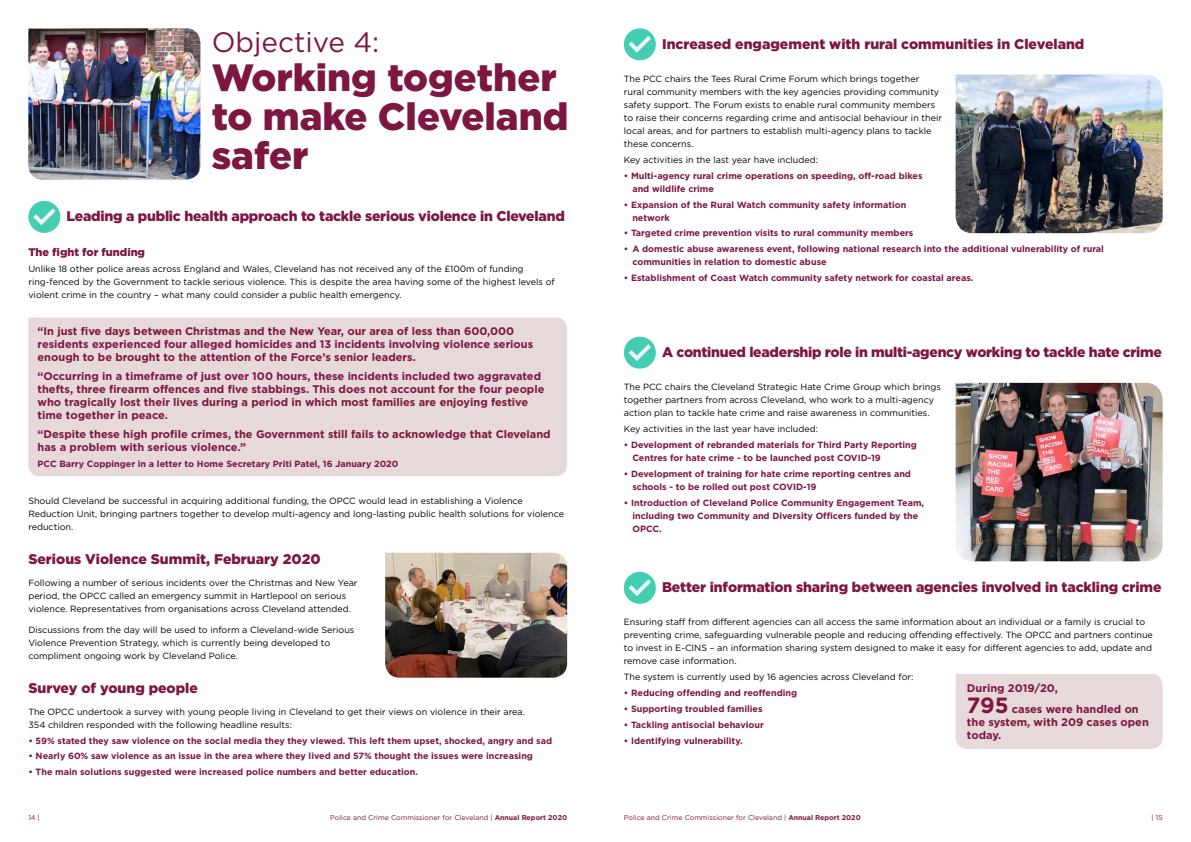
<style>
.page{position:relative;width:1191px;height:842px;background:#fff}
.page>*{position:absolute;margin:0;border:0;box-sizing:border-box;transform-origin:0 0}
.t1{font:900 38px/39px "Gotham";color:#7d1641}
.t2{font:28px "Gotham";color:#7d1641}
.t3{font:900 14px "Gotham";letter-spacing:-.01em;color:#7d1641}
.t4{font:700 11px/13px "Gotham";color:#7d1641}
.t5{font:900 11px "Gotham";color:#7d1641}
.t6{font:9px/13px "Gotham";color:#000}
.t7{font:700 9px/13px "Gotham";color:#7d1641}
.t8{font:7px "Gotham";color:#7d1641}
.s1{font-size:22px}
.s2{font-weight:700}
</style>
<div class="page">
<div style="left:28px;top:201px;width:32px;height:32px;background:#43cdb1;border-radius:50%"></div>
<svg style="left:33px;top:208px;width:23px;height:17px"></svg>
<div style="left:624px;top:28px;width:32px;height:32px;background:#43cdb1;border-radius:50%"></div>
<svg style="left:628px;top:36px;width:23px;height:17px"></svg>
<div style="left:624px;top:337px;width:32px;height:32px;background:#43cdb1;border-radius:50%"></div>
<svg style="left:628px;top:344px;width:23px;height:17px"></svg>
<div style="left:624px;top:572px;width:32px;height:32px;background:#43cdb1;border-radius:50%"></div>
<svg style="left:628px;top:579px;width:23px;height:17px"></svg>
<img style="left:28px;top:28px;width:172px;height:152px">
<img style="left:385px;top:553px;width:182px;height:125px">
<div style="left:28px;top:317px;width:539px;height:159px;background:#e7d8da"></div>
<div style="left:955px;top:674px;width:207px;height:75px;background:#e7d8da"></div>
<img style="left:955px;top:75px;width:207px;height:158px">
<img style="left:955px;top:383px;width:207px;height:178px">
<h2 class="t2" style="left:212px;top:26px;width:169px">Objective 4:</h2>
<h1 class="t1" style="left:212px;top:57px;width:358px">Working together to make Cleveland safer</h1>
<h3 class="t3" style="left:67px;top:207px;width:500px">Leading a public health approach to tackle serious violence in Cleveland</h3>
<p class="t5" style="left:28px;top:244px;width:118px">The fight for funding</p>
<p class="t6" style="left:28px;top:262px;width:528px">Unlike 18 other police areas across England and Wales, Cleveland has not received any of the £100m of funding ring-fenced by the Government to tackle serious violence. This is despite the area having some of the highest levels of violent crime in the country – what many could consider a public health emergency.</p>
<p class="t4" style="left:38px;top:325px;width:497px">“In just five days between Christmas and the New Year, our area of less than 600,000 residents experienced four alleged homicides and 13 incidents involving violence serious enough to be brought to the attention of the Force’s senior leaders.</p>
<p class="t4" style="left:38px;top:369px;width:508px">“Occurring in a timeframe of just over 100 hours, these incidents included two aggravated thefts, three firearm offences and five stabbings. This does not account for the four people who tragically lost their lives during a period in which most families are enjoying festive time together in peace.</p>
<p class="t4" style="left:38px;top:427px;width:514px">“Despite these high profile crimes, the Government still fails to acknowledge that Cleveland has a problem with serious violence.”</p>
<p class="t7" style="left:38px;top:457px;width:362px">PCC Barry Coppinger in a letter to Home Secretary Priti Patel, 16 January 2020</p>
<p class="t6" style="left:28px;top:494px;width:537px">Should Cleveland be successful in acquiring additional funding, the OPCC would lead in establishing a Violence<br>Reduction Unit, bringing partners together to develop multi-agency and long-lasting public health solutions for violence reduction.</p>
<h3 class="t3" style="left:28px;top:550px;width:294px">Serious Violence Summit, February 2020</h3>
<p class="t6" style="left:28px;top:576px;width:331px">Following a number of serious incidents over the Christmas and New Year period, the OPCC called an emergency summit in Hartlepool on serious violence. Representatives from organisations across Cleveland attended.</p>
<p class="t6" style="left:28px;top:623px;width:327px">Discussions from the day will be used to inform a Cleveland-wide Serious<br>Violence Prevention Strategy, which is currently being developed to compliment ongoing work by Cleveland Police.</p>
<h3 class="t3" style="left:28px;top:679px;width:171px">Survey of young people</h3>
<p class="t6" style="left:28px;top:705px;width:498px">The OPCC undertook a survey with young people living in Cleveland to get their views on violence in their area.<br>354 children responded with the following headline results:</p>
<p class="t7" style="left:28px;top:734px;width:525px">• 59% stated they saw violence on the social media they they viewed. This left them upset, shocked, angry and sad</p>
<p class="t7" style="left:28px;top:749px;width:506px">• Nearly 60% saw violence as an issue in the area where they lived and 57% thought the issues were increasing</p>
<p class="t7" style="left:28px;top:765px;width:391px">• The main solutions suggested were increased police numbers and better education.</p>
<h3 class="t3" style="left:662px;top:34px;width:424px">Increased engagement with rural communities in Cleveland</h3>
<p class="t6" style="left:624px;top:72px;width:320px">The PCC chairs the Tees Rural Crime Forum which brings together<br>rural community members with the key agencies providing community safety support. The Forum exists to enable rural community members to raise their concerns regarding crime and antisocial behaviour in their local areas, and for partners to establish multi-agency plans to tackle these concerns.</p>
<p class="t6" style="left:624px;top:153px;width:196px">Key activities in the last year have included:</p>
<p class="t7" style="left:632px;top:169px;width:292px;text-indent:-9px">• Multi-agency rural crime operations on speeding, off-road bikes and wildlife crime</p>
<p class="t7" style="left:632px;top:198px;width:276px;text-indent:-9px">• Expansion of the Rural Watch community safety information network</p>
<p class="t7" style="left:624px;top:226px;width:291px">• Targeted crime prevention visits to rural community members</p>
<p class="t7" style="left:632px;top:242px;width:473px;text-indent:-9px">• A domestic abuse awareness event, following national research into the additional vulnerability of rural communities in relation to domestic abuse</p>
<p class="t7" style="left:624px;top:271px;width:351px">• Establishment of Coast Watch community safety network for coastal areas.</p>
<h3 class="t3" style="left:662px;top:342px;width:501px">A continued leadership role in multi-agency working to tackle hate crime</h3>
<p class="t6" style="left:624px;top:380px;width:318px">The PCC chairs the Cleveland Strategic Hate Crime Group which brings together partners from across Cleveland, who work to a multi-agency action plan to tackle hate crime and raise awareness in communities.</p>
<p class="t6" style="left:624px;top:422px;width:196px">Key activities in the last year have included:</p>
<p class="t7" style="left:632px;top:438px;width:286px;text-indent:-9px">• Development of rebranded materials for Third Party Reporting<br>Centres for hate crime - to be launched post COVID-19</p>
<p class="t7" style="left:632px;top:467px;width:280px;text-indent:-9px">• Development of training for hate crime reporting centres and schools - to be rolled out post COVID-19</p>
<p class="t7" style="left:632px;top:496px;width:293px;text-indent:-9px">• Introduction of Cleveland Police Community Engagement Team, including two Community and Diversity Officers funded by the<br>OPCC.</p>
<h3 class="t3" style="left:662px;top:578px;width:501px">Better information sharing between agencies involved in tackling crime</h3>
<p class="t6" style="left:624px;top:616px;width:530px">Ensuring staff from different agencies can all access the same information about an individual or a family is crucial to preventing crime, safeguarding vulnerable people and reducing offending effectively. The OPCC and partners continue to invest in E-CINS – an information sharing system designed to make it easy for different agencies to add, update and remove case information.</p>
<p class="t6" style="left:624px;top:670px;width:291px">The system is currently used by 16 agencies across Cleveland for:</p>
<p class="t7" style="left:624px;top:686px;width:175px">• Reducing offending and reoffending</p>
<p class="t7" style="left:624px;top:702px;width:140px">• Supporting troubled families</p>
<p class="t7" style="left:624px;top:718px;width:141px">• Tackling antisocial behaviour</p>
<p class="t7" style="left:624px;top:734px;width:120px">• Identifying vulnerability.</p>
<p class="t4" style="left:967px;top:677px;width:173px;line-height:21px">During 2019/20,<br><span class="s1">795</span> cases were handled on</p>
<p class="t4" style="left:967px;top:715px;width:183px">the system, with 209 cases open today.</p>
<p class="t8" style="left:28px;top:813px;width:13px">14 |</p>
<p class="t8" style="left:330px;top:813px;width:238px">Police and Crime Commissioner for Cleveland | <span class="s2">Annual Report 2020</span></p>
<p class="t8" style="left:624px;top:813px;width:238px">Police and Crime Commissioner for Cleveland | <span class="s2">Annual Report 2020</span></p>
<p class="t8" style="left:1151px;top:813px;width:13px">| 15</p>
</div>
